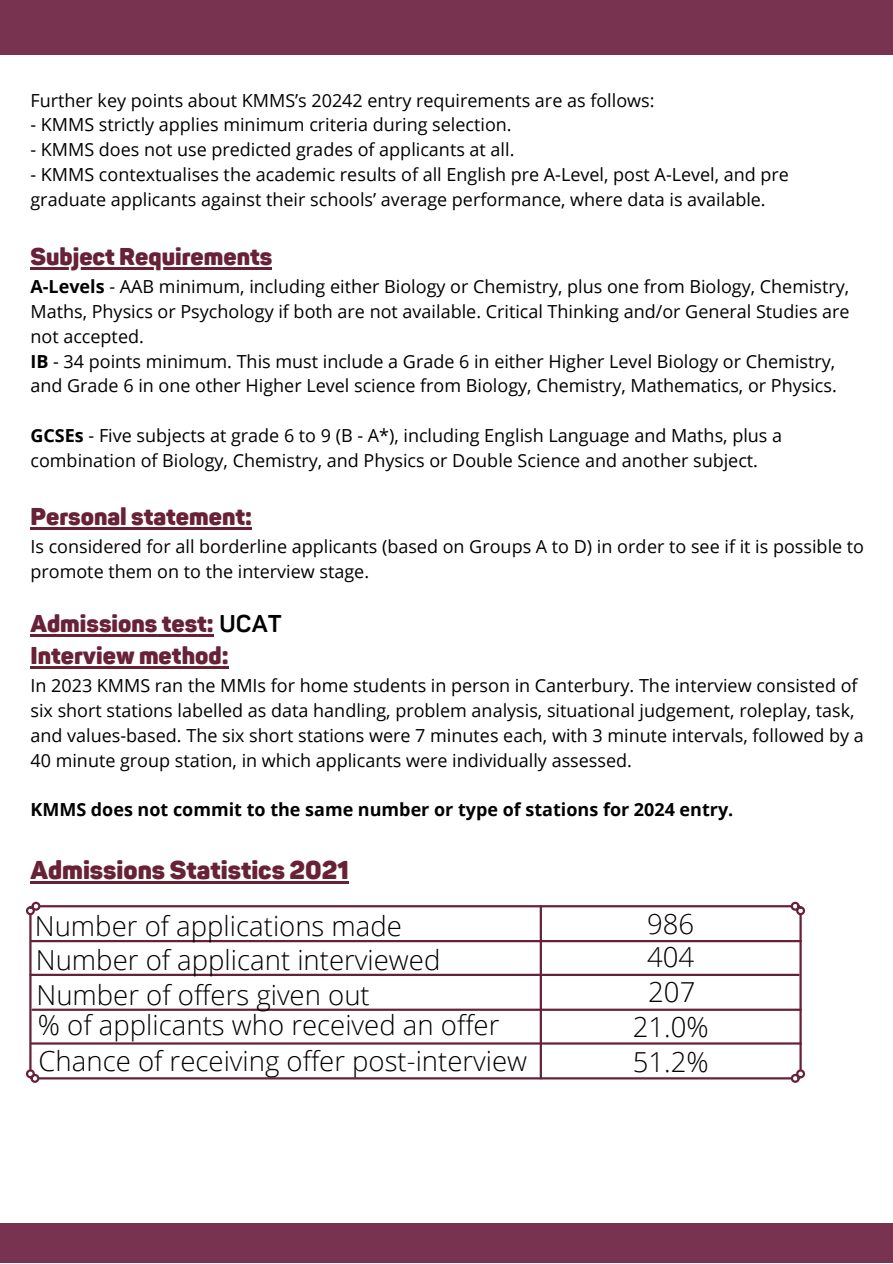
<style>
.page{position:relative;width:893px;height:1264px;background:#fff}
.page>*{position:absolute;margin:0;border:0;box-sizing:border-box;transform-origin:0 0}
.t1{font:300 27.6px "Open Sans";color:#000}
.t2{font:900 25.5px "Panton";color:#682237}
.t3{font:900 24px "Panton";color:#682237}
.t4{font:18px/24.8px "Open Sans";color:#000}
.t5{font:700 18px "Open Sans";color:#000}
.s1{font-weight:700}
.s2{font-weight:700;color:#000}
</style>
<div class="page">
<div style="left:0;top:0;width:892px;height:54px;background:#77334f"></div>
<div style="left:0;top:1223px;width:892px;height:39px;background:#77334f"></div>
<hr style="left:30px;top:527px;width:222px;height:2px;background:#682237">
<hr style="left:30px;top:634px;width:184px;height:2px;background:#682237">
<hr style="left:30px;top:666px;width:198px;height:3px;background:#682237">
<hr style="left:30px;top:880px;width:319px;height:3px;background:#682237">
<hr style="left:30px;top:267px;width:242px;height:3px;background:#682237">
<hr style="left:39px;top:1077px;width:751px;height:2px;background:#682237">
<div style="left:30px;top:1073px;width:9px;height:9px;border:2px solid #682237;border-radius:50%"></div>
<div style="left:790px;top:1073px;width:9px;height:9px;border:2px solid #682237;border-radius:50%"></div>
<hr style="left:40px;top:905px;width:750px;height:2px;background:#682237">
<div style="left:31px;top:901px;width:9px;height:9px;border:2px solid #682237;border-radius:50%"></div>
<div style="left:790px;top:901px;width:9px;height:9px;border:2px solid #682237;border-radius:50%"></div>
<hr style="left:799px;top:915px;width:2px;height:154px;background:#682237">
<div style="left:796px;top:906px;width:9px;height:9px;border:2px solid #682237;border-radius:50%"></div>
<div style="left:796px;top:1069px;width:9px;height:9px;border:2px solid #682237;border-radius:50%"></div>
<hr style="left:32px;top:940px;width:768px;height:2px;background:#682237">
<hr style="left:30px;top:973px;width:768px;height:3px;background:#682237">
<hr style="left:33px;top:1008px;width:767px;height:2px;background:#682237">
<hr style="left:32px;top:1042px;width:768px;height:2px;background:#682237">
<hr style="left:539px;top:906px;width:3px;height:172px;background:#682237">
<hr style="left:29px;top:915px;width:3px;height:154px;background:#682237">
<div style="left:26px;top:906px;width:9px;height:9px;border:2px solid #682237;border-radius:50%"></div>
<div style="left:26px;top:1069px;width:9px;height:9px;border:2px solid #682237;border-radius:50%"></div>
<p class="t4" style="left:30px;top:87px;width:625px">Further key points about KMMS’s 20242 entry requirements are as follows:</p>
<p class="t4" style="left:30px;top:112px;width:482px">- KMMS strictly applies minimum criteria during selection.</p>
<p class="t4" style="left:30px;top:137px;width:485px">- KMMS does not use predicted grades of applicants at all.</p>
<p class="t4" style="left:30px;top:161px;width:760px">- KMMS contextualises the academic results of all English pre A-Level, post A-Level, and pre graduate applicants against their schools’ average performance, where data is available.</p>
<p class="t3" style="left:30px;top:243px;width:243px">Subject Requirements</p>
<p class="t4" style="left:30px;top:274px;width:820px;text-align:justify"><span class="s1">A-Levels</span> - AAB minimum, including either Biology or Chemistry, plus one from Biology, Chemistry, Maths, Physics or Psychology if both are not available. Critical Thinking and/or General Studies are not accepted.</p>
<p class="t4" style="left:30px;top:348px;width:807px"><span class="s1">IB</span> - 34 points minimum. This must include a Grade 6 in either Higher Level Biology or Chemistry, and Grade 6 in one other Higher Level science from Biology, Chemistry, Mathematics, or Physics.</p>
<p class="t4" style="left:30px;top:422px;width:753px"><span class="s1">GCSEs</span> - Five subjects at grade 6 to 9 (B - A*), including English Language and Maths, plus a combination of Biology, Chemistry, and Physics or Double Science and another subject.</p>
<p class="t3" style="left:30px;top:502px;width:223px">Personal statement:</p>
<p class="t4" style="left:30px;top:533px;width:835px">Is considered for all borderline applicants (based on Groups A to D) in order to see if it is possible to promote them on to the interview stage.</p>
<p class="t3" style="left:30px;top:609px;width:253px">Admissions test: <span class="s2">UCAT</span></p>
<p class="t3" style="left:30px;top:642px;width:200px">Interview method:</p>
<p class="t4" style="left:30px;top:673px;width:834px">In 2023 KMMS ran the MMIs for home students in person in Canterbury. The interview consisted of six short stations labelled as data handling, problem analysis, situational judgement, roleplay, task, and values-based. The six short stations were 7 minutes each, with 3 minute intervals, followed by a 40 minute group station, in which applicants were individually assessed.</p>
<p class="t5" style="left:30px;top:797px;width:704px">KMMS does not commit to the same number or type of stations for 2024 entry.</p>
<p class="t2" style="left:30px;top:854px;width:320px">Admissions Statistics 2021</p>
<p class="t1" style="left:35px;top:906px;width:368px">Number of applications made</p>
<p class="t1" style="left:36px;top:940px;width:406px">Number of applicant interviewed</p>
<p class="t1" style="left:36px;top:975px;width:335px">Number of offers given out</p>
<p class="t1" style="left:38px;top:1005px;width:463px">% of applicants who received an offer</p>
<p class="t1" style="left:647px;top:904px;width:49px">986</p>
<p class="t1" style="left:647px;top:937px;width:49px">404</p>
<p class="t1" style="left:648px;top:972px;width:49px">207</p>
<p class="t1" style="left:632px;top:1007px;width:77px">21.0%</p>
<p class="t1" style="left:38px;top:1041px;width:490px">Chance of receiving offer post-interview</p>
<p class="t1" style="left:632px;top:1042px;width:77px">51.2%</p>
</div>
